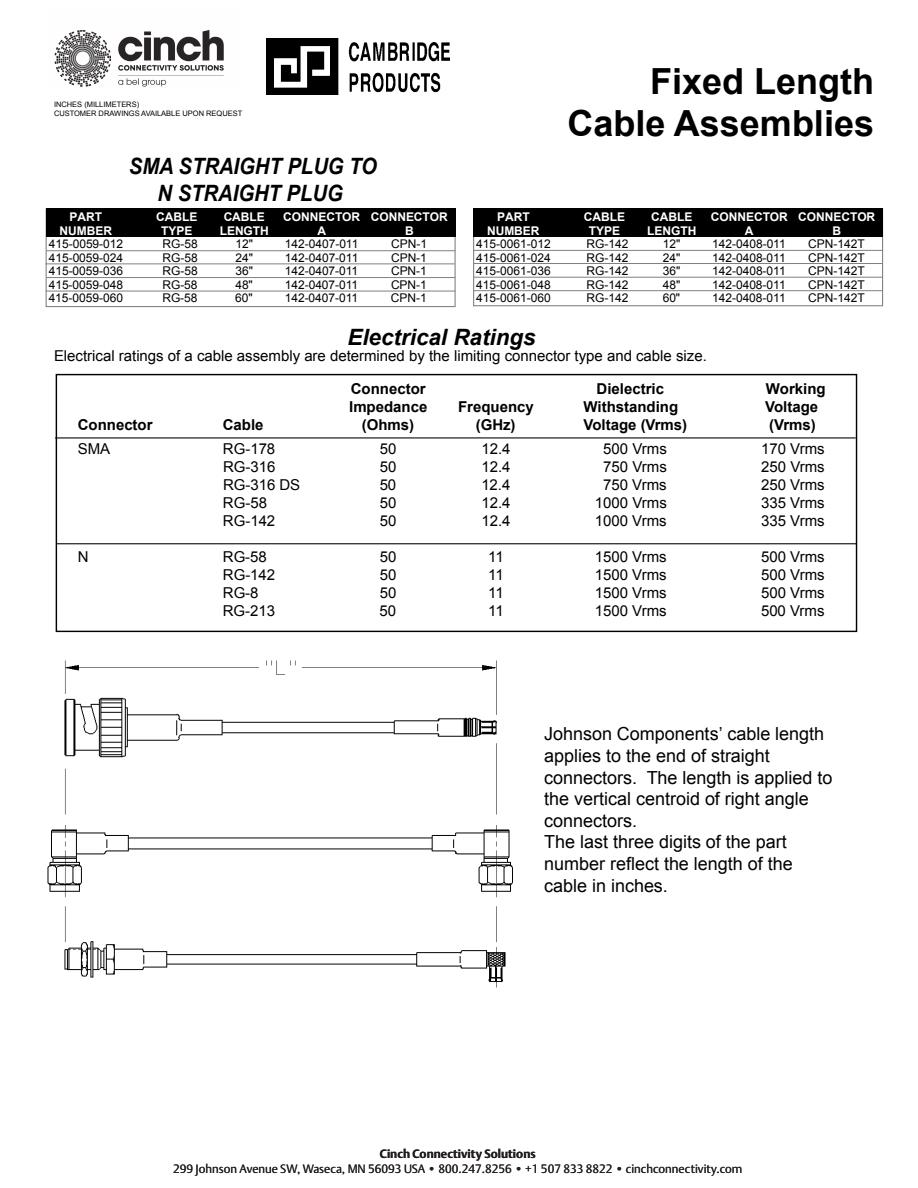
<style>
.page{position:relative;width:918px;height:1188px;background:#fff}
.page>*{position:absolute;margin:0;border:0;box-sizing:border-box;transform-origin:0 0}
.t1{font:700 36px/42px "Arial";color:#000;text-align:right}
.t2{font:italic 700 22.5px/27px "Arial";color:#000;text-align:center;scale:.9 1}
.t3{font:italic 700 22.5px "Arial";color:#000}
.t4{font:18px/21.6px "Arial";color:#000}
.t5{font:15px "Arial";color:#000}
.t6{font:700 15px/18px "Arial";color:#000}
.t7{font:12px "Arial";color:#000}
.t8{font:700 12px "Arial";color:#fff}
.t9{font:300 12px "DTL Argo T";color:#231f20}
.t10{font:700 12px "DTL Argo T";color:#231f20}
.t11{font:7.5px/9px "Arial";color:#000}
</style>
<div class="page">
<img style="left:267px;top:39px;width:182px;height:56px">
<div style="left:46px;top:209px;width:410px;height:98px;border:1px solid #808080"></div>
<hr style="left:46px;top:250px;width:409px;height:1px;background:#808080">
<hr style="left:46px;top:264px;width:409px;height:1px;background:#808080">
<hr style="left:46px;top:277px;width:409px;height:1px;background:#808080">
<hr style="left:46px;top:291px;width:409px;height:1px;background:#808080">
<div style="left:46px;top:209px;width:409px;height:28px;background:#000"></div>
<div style="left:473px;top:208px;width:410px;height:98px;border:1px solid #808080"></div>
<hr style="left:474px;top:250px;width:409px;height:1px;background:#808080">
<hr style="left:473px;top:263px;width:409px;height:1px;background:#808080">
<hr style="left:474px;top:277px;width:409px;height:1px;background:#808080">
<hr style="left:473px;top:290px;width:410px;height:1px;background:#808080">
<div style="left:474px;top:208px;width:409px;height:29px;background:#000"></div>
<img style="left:47px;top:660px;width:466px;height:328px">
<div style="left:56px;top:374px;width:801px;height:258px;border:1px solid #000"></div>
<hr style="left:55px;top:437px;width:801px;height:1px;background:#000">
<hr style="left:56px;top:543px;width:801px;height:1px;background:#000">
<img style="left:54px;top:30px;width:170px;height:57px">
<p class="t11" style="left:54px;top:100px;width:190px">INCHES (MILLIMETERS)<br>CUSTOMER DRAWINGS AVAILABLE UPON REQUEST</p>
<h2 class="t2" style="left:129px;top:154px;width:277px">SMA STRAIGHT PLUG TO<br>N STRAIGHT PLUG</h2>
<p class="t8" style="left:70px;top:209px;width:34px">PART</p>
<p class="t8" style="left:156px;top:209px;width:43px">CABLE</p>
<p class="t8" style="left:224px;top:209px;width:43px">CABLE</p>
<p class="t8" style="left:283px;top:209px;width:166px">CONNECTOR CONNECTOR</p>
<p class="t8" style="left:60px;top:223px;width:54px">NUMBER</p>
<p class="t8" style="left:161px;top:223px;width:33px">TYPE</p>
<p class="t8" style="left:220px;top:223px;width:51px">LENGTH</p>
<p class="t8" style="left:317px;top:223px;width:10px">A</p>
<p class="t8" style="left:405px;top:223px;width:10px">B</p>
<p class="t7" style="left:49px;top:236px;width:76px">415-0059-012</p>
<p class="t7" style="left:162px;top:236px;width:37px">RG-58</p>
<p class="t7" style="left:235px;top:236px;width:19px">12"</p>
<p class="t7" style="left:285px;top:236px;width:75px">142-0407-011</p>
<p class="t7" style="left:391px;top:236px;width:37px">CPN-1</p>
<p class="t7" style="left:49px;top:250px;width:76px">415-0059-024</p>
<p class="t7" style="left:162px;top:250px;width:37px">RG-58</p>
<p class="t7" style="left:235px;top:250px;width:19px">24"</p>
<p class="t7" style="left:285px;top:250px;width:75px">142-0407-011</p>
<p class="t7" style="left:391px;top:250px;width:37px">CPN-1</p>
<p class="t7" style="left:49px;top:263px;width:76px">415-0059-036</p>
<p class="t7" style="left:162px;top:263px;width:37px">RG-58</p>
<p class="t7" style="left:235px;top:263px;width:19px">36"</p>
<p class="t7" style="left:285px;top:263px;width:75px">142-0407-011</p>
<p class="t7" style="left:391px;top:263px;width:37px">CPN-1</p>
<p class="t7" style="left:49px;top:277px;width:76px">415-0059-048</p>
<p class="t7" style="left:162px;top:277px;width:37px">RG-58</p>
<p class="t7" style="left:235px;top:277px;width:19px">48"</p>
<p class="t7" style="left:285px;top:277px;width:75px">142-0407-011</p>
<p class="t7" style="left:391px;top:277px;width:37px">CPN-1</p>
<p class="t7" style="left:49px;top:290px;width:76px">415-0059-060</p>
<p class="t7" style="left:162px;top:290px;width:37px">RG-58</p>
<p class="t7" style="left:235px;top:290px;width:19px">60"</p>
<p class="t7" style="left:285px;top:290px;width:75px">142-0407-011</p>
<p class="t7" style="left:391px;top:290px;width:37px">CPN-1</p>
<h1 class="t1" style="left:567px;top:61px;width:308px">Fixed Length<br>Cable Assemblies</h1>
<p class="t8" style="left:497px;top:209px;width:34px">PART</p>
<p class="t8" style="left:584px;top:209px;width:43px">CABLE</p>
<p class="t8" style="left:651px;top:209px;width:43px">CABLE</p>
<p class="t8" style="left:711px;top:209px;width:166px">CONNECTOR CONNECTOR</p>
<p class="t8" style="left:487px;top:222px;width:54px">NUMBER</p>
<p class="t8" style="left:589px;top:222px;width:33px">TYPE</p>
<p class="t8" style="left:647px;top:222px;width:51px">LENGTH</p>
<p class="t8" style="left:745px;top:222px;width:10px">A</p>
<p class="t8" style="left:833px;top:222px;width:10px">B</p>
<p class="t7" style="left:476px;top:236px;width:76px">415-0061-012</p>
<p class="t7" style="left:587px;top:236px;width:43px">RG-142</p>
<p class="t7" style="left:663px;top:236px;width:19px">12"</p>
<p class="t7" style="left:712px;top:236px;width:75px">142-0408-011</p>
<p class="t7" style="left:808px;top:236px;width:58px">CPN-142T</p>
<p class="t7" style="left:476px;top:249px;width:76px">415-0061-024</p>
<p class="t7" style="left:587px;top:249px;width:43px">RG-142</p>
<p class="t7" style="left:663px;top:249px;width:19px">24"</p>
<p class="t7" style="left:712px;top:249px;width:75px">142-0408-011</p>
<p class="t7" style="left:808px;top:249px;width:58px">CPN-142T</p>
<p class="t7" style="left:476px;top:263px;width:76px">415-0061-036</p>
<p class="t7" style="left:587px;top:263px;width:43px">RG-142</p>
<p class="t7" style="left:663px;top:263px;width:19px">36"</p>
<p class="t7" style="left:712px;top:263px;width:75px">142-0408-011</p>
<p class="t7" style="left:808px;top:263px;width:58px">CPN-142T</p>
<p class="t7" style="left:476px;top:276px;width:76px">415-0061-048</p>
<p class="t7" style="left:587px;top:276px;width:43px">RG-142</p>
<p class="t7" style="left:663px;top:276px;width:19px">48"</p>
<p class="t7" style="left:712px;top:276px;width:75px">142-0408-011</p>
<p class="t7" style="left:808px;top:276px;width:58px">CPN-142T</p>
<p class="t7" style="left:476px;top:290px;width:76px">415-0061-060</p>
<p class="t7" style="left:587px;top:290px;width:43px">RG-142</p>
<p class="t7" style="left:663px;top:290px;width:19px">60"</p>
<p class="t7" style="left:712px;top:290px;width:75px">142-0408-011</p>
<p class="t7" style="left:808px;top:290px;width:58px">CPN-142T</p>
<h2 class="t3" style="left:347px;top:322px;width:190px">Electrical Ratings</h2>
<p class="t5" style="left:54px;top:346px;width:654px">Electrical ratings of a cable assembly are determined by the limiting connector type and cable size.</p>
<p class="t6" style="left:349px;top:380px;width:80px">C o n n otce r<br>Impedance</p>
<p class="t6" style="left:597px;top:380px;width:69px">D ci rtcelei</p>
<p class="t6" style="left:766px;top:380px;width:61px">W o nikr g</p>
<p class="t6" style="left:458px;top:398px;width:77px">Frequency</p>
<p class="t6" style="left:584px;top:398px;width:96px">Withstanding</p>
<p class="t6" style="left:765px;top:398px;width:55px">Voltage</p>
<p class="t6" style="left:78px;top:416px;width:76px">Connector</p>
<p class="t6" style="left:223px;top:416px;width:42px">Cable</p>
<p class="t6" style="left:362px;top:416px;width:54px">(Ohms)</p>
<p class="t6" style="left:476px;top:416px;width:41px">(GHz)</p>
<p class="t6" style="left:583px;top:416px;width:105px">Voltage (Vrms)</p>
<p class="t6" style="left:769px;top:416px;width:48px">(Vrms)</p>
<p class="t5" style="left:78px;top:439px;width:34px">SMA</p>
<p class="t5" style="left:223px;top:439px;width:54px">RG-178</p>
<p class="t5" style="left:380px;top:439px;width:18px">50</p>
<p class="t5" style="left:481px;top:439px;width:31px">12.4</p>
<p class="t5" style="left:603px;top:439px;width:65px">500 Vrms</p>
<p class="t5" style="left:761px;top:439px;width:65px">170 Vrms</p>
<p class="t5" style="left:223px;top:457px;width:54px">RG-316</p>
<p class="t5" style="left:380px;top:457px;width:18px">50</p>
<p class="t5" style="left:481px;top:457px;width:31px">12.4</p>
<p class="t5" style="left:603px;top:457px;width:65px">750 Vrms</p>
<p class="t5" style="left:761px;top:457px;width:65px">250 Vrms</p>
<p class="t5" style="left:223px;top:475px;width:79px">RG-316 DS</p>
<p class="t5" style="left:380px;top:475px;width:18px">50</p>
<p class="t5" style="left:481px;top:475px;width:31px">12.4</p>
<p class="t5" style="left:603px;top:475px;width:65px">750 Vrms</p>
<p class="t5" style="left:761px;top:475px;width:65px">250 Vrms</p>
<p class="t5" style="left:223px;top:493px;width:46px">RG-58</p>
<p class="t5" style="left:380px;top:493px;width:18px">50</p>
<p class="t5" style="left:481px;top:493px;width:31px">12.4</p>
<p class="t5" style="left:595px;top:493px;width:73px">1000 Vrms</p>
<p class="t5" style="left:761px;top:493px;width:65px">335 Vrms</p>
<p class="t5" style="left:223px;top:511px;width:54px">RG-142</p>
<p class="t5" style="left:380px;top:511px;width:18px">50</p>
<p class="t5" style="left:481px;top:511px;width:31px">12.4</p>
<p class="t5" style="left:595px;top:511px;width:73px">1000 Vrms</p>
<p class="t5" style="left:761px;top:511px;width:65px">335 Vrms</p>
<p class="t5" style="left:78px;top:547px;width:12px">N</p>
<p class="t5" style="left:223px;top:547px;width:46px">RG-58</p>
<p class="t5" style="left:380px;top:547px;width:18px">50</p>
<p class="t5" style="left:488px;top:547px;width:17px">11</p>
<p class="t5" style="left:595px;top:547px;width:73px">1500 Vrms</p>
<p class="t5" style="left:761px;top:547px;width:65px">500 Vrms</p>
<p class="t5" style="left:223px;top:565px;width:54px">RG-142</p>
<p class="t5" style="left:380px;top:565px;width:18px">50</p>
<p class="t5" style="left:488px;top:565px;width:17px">11</p>
<p class="t5" style="left:595px;top:565px;width:73px">1500 Vrms</p>
<p class="t5" style="left:761px;top:565px;width:65px">500 Vrms</p>
<p class="t5" style="left:223px;top:583px;width:37px">RG-8</p>
<p class="t5" style="left:380px;top:583px;width:18px">50</p>
<p class="t5" style="left:488px;top:583px;width:17px">11</p>
<p class="t5" style="left:595px;top:583px;width:73px">1500 Vrms</p>
<p class="t5" style="left:761px;top:583px;width:65px">500 Vrms</p>
<p class="t5" style="left:223px;top:601px;width:54px">RG-213</p>
<p class="t5" style="left:380px;top:601px;width:18px">50</p>
<p class="t5" style="left:488px;top:601px;width:17px">11</p>
<p class="t5" style="left:595px;top:601px;width:73px">1500 Vrms</p>
<p class="t5" style="left:761px;top:601px;width:65px">500 Vrms</p>
<h3 class="t4" style="left:544px;top:723px;width:290px">Johnson Components’ cable length applies to the end of straight connectors. The length is applied to the vertical centroid of right angle connectors.<br>The last three digits of the part number reflect the length of the cable in inches.</h3>
<p class="t10" style="left:380px;top:1147px;width:157px">Cinch Connectivity Solutions</p>
<p class="t9" style="left:173px;top:1161px;width:571px">299 Johnson Avenue SW, Waseca, MN 56093 USA • 800.247.8256 • +1 507 833 8822 • cinchconnectivity.com</p>
</div>
